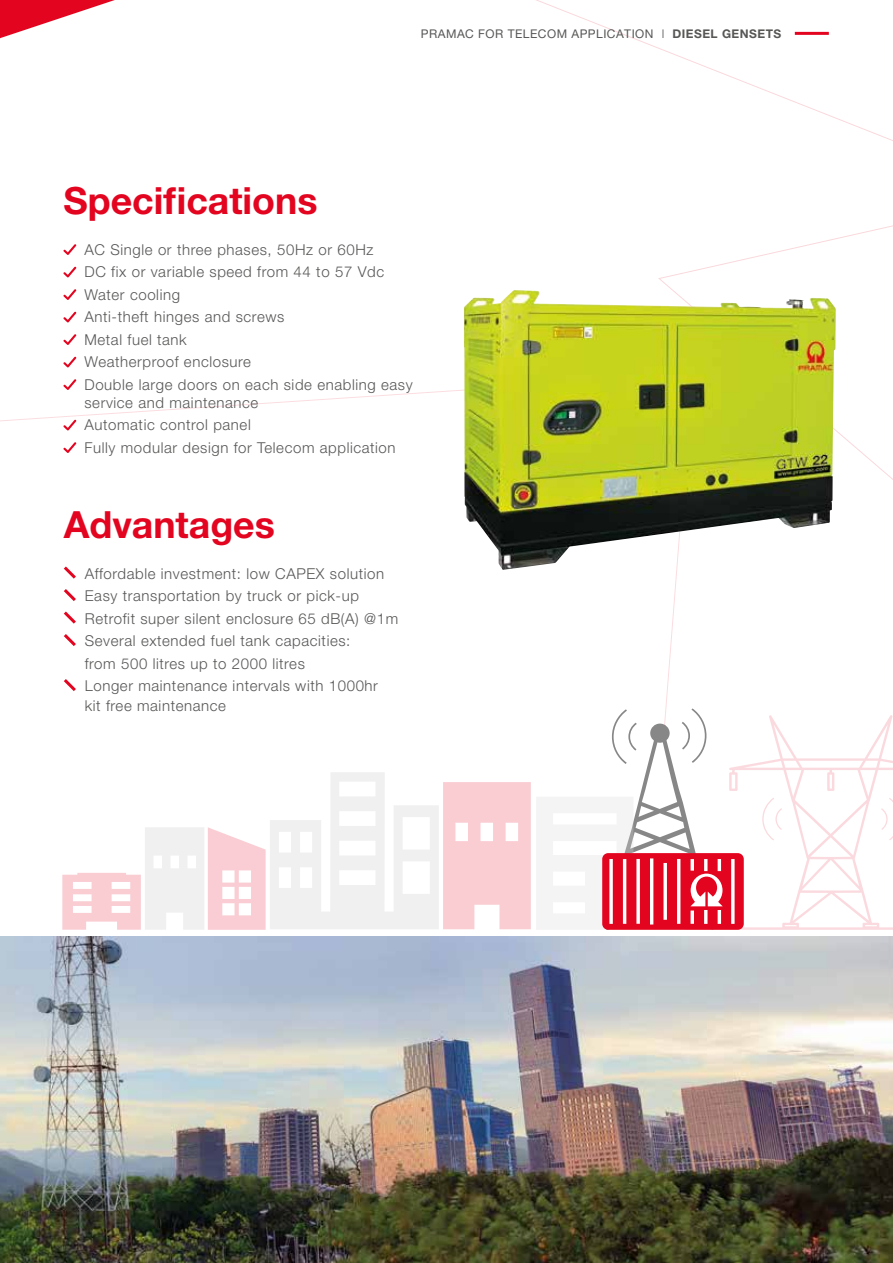
<style>
.page{position:relative;width:893px;height:1263px;background:#fff}
.page>*{position:absolute;margin:0;border:0;box-sizing:border-box;transform-origin:0 0}
.t1{font:700 37.5px "Helvetica Neue LT Pro";color:#e30520}
.t2{font:300 15px/22.5px "Helvetica Neue LT Pro";letter-spacing:.04em;color:#575756}
.t3{font:12px "Helvetica Neue LT Pro";letter-spacing:.04em;color:#575756}
.s1{font-weight:300}
.s2{font-weight:700}
</style>
<div class="page">
<img style="left:0;top:936px;width:893px;height:327px">
<svg style="left:0;top:0;width:115px;height:38px"></svg>
<svg style="left:62px;top:708px;width:831px;height:222px"></svg>
<svg style="left:63px;top:244px;width:13px;height:11px"></svg>
<svg style="left:63px;top:267px;width:13px;height:11px"></svg>
<svg style="left:63px;top:289px;width:13px;height:11px"></svg>
<svg style="left:63px;top:312px;width:13px;height:11px"></svg>
<svg style="left:63px;top:334px;width:13px;height:11px"></svg>
<svg style="left:63px;top:357px;width:13px;height:11px"></svg>
<svg style="left:63px;top:379px;width:13px;height:11px"></svg>
<svg style="left:63px;top:420px;width:13px;height:11px"></svg>
<svg style="left:63px;top:442px;width:13px;height:11px"></svg>
<svg style="left:63px;top:566px;width:13px;height:80px"></svg>
<svg style="left:64px;top:679px;width:12px;height:12px"></svg>
<img style="left:464px;top:290px;width:372px;height:280px">
<hr style="left:795px;top:32px;width:34px;height:3px;background:#e30520">
<p class="t3" style="left:421px;top:27px;width:362px">PRAMAC FOR TELECOM APPLICATION <span class="s1">I</span> <span class="s2">DIESEL GENSETS</span></p>
<h1 class="t1" style="left:63px;top:178px;width:256px">Specifications</h1>
<p class="t2" style="left:84px;top:238px;width:330px">AC Single or three phases, 50Hz or 60Hz<br>DC fix or variable speed from 44 to 57 Vdc<br>Water cooling<br>Anti-theft hinges and screws<br>Metal fuel tank<br>Weatherproof enclosure<br>Double large doors on each side enabling easy</p>
<p class="t2" style="left:84px;top:391px;width:313px">service and maintenance<br>Automatic control panel<br>Fully modular design for Telecom application</p>
<h1 class="t1" style="left:64px;top:502px;width:213px">Advantages</h1>
<p class="t2" style="left:85px;top:562px;width:315px">Affordable investment: low CAPEX solution Easy transportation by truck or pick-up Retrofit super silent enclosure 65 dB(A) @1m Several extended fuel tank capacities:<br>from 500 litres up to 2000 litres<br>Longer maintenance intervals with 1000hr</p>
<p class="t2" style="left:85px;top:694px;width:143px">kit free maintenance</p>
</div>
